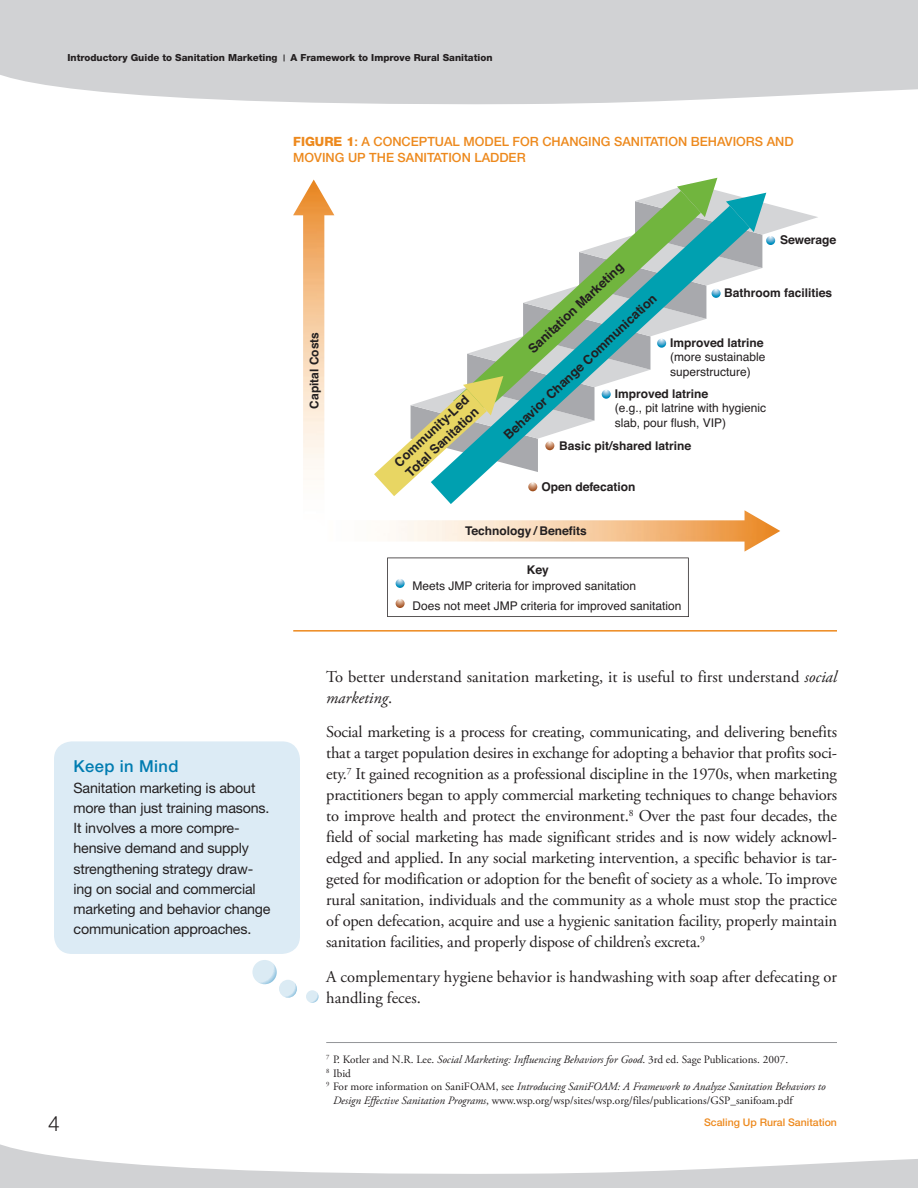
<style>
.page{position:relative;width:918px;height:1188px;background:#fff}
.page>*{position:absolute;margin:0;border:0;box-sizing:border-box;transform-origin:0 0}
.t1{font:300 21px "Helvetica Neue";color:#231f20}
.t2{font:16.5px/21px "Adobe Garamond Pro";color:#231f20}
.t3{font:500 16.5px "Helvetica Neue";letter-spacing:.025em;color:#007cb1}
.t4{font:14.25px/20.2px "Helvetica Neue";letter-spacing:-.01em;color:#231f20}
.t5{font:500 12.75px/16.5px "Helvetica Neue";color:#ed891d}
.t6{font:700 12.75px/15.3px "Helvetica";color:#231f20}
.t7{font:12px/14.4px "Helvetica";color:#231f20}
.t8{font:700 12px "Helvetica";color:#231f20}
.t9{font:11.25px "Adobe Garamond Pro";color:#231f20}
.t10{font:italic 11.25px "Adobe Garamond Pro";color:#231f20}
.t11{font:500 10.5px "Helvetica Neue";color:#ed891d}
.t12{font:800 9.75px "Helvetica Neue";color:#231f20}
.s1{font-weight:800}
.s2{font-style:italic}
.s3{font-style:normal}
</style>
<div class="page">
<svg style="left:0;top:1144px;width:917px;height:44px"></svg>
<div style="left:0;top:0;width:918px;height:105px;background:#d1d2d4"></div>
<svg style="left:917px;top:1159px;width:1px;height:29px"></svg>
<img style="left:293px;top:180px;width:41px;height:290px">
<img style="left:398px;top:510px;width:382px;height:42px">
<svg style="left:387px;top:558px;width:302px;height:59px"></svg>
<svg style="left:374px;top:178px;width:444px;height:318px"></svg>
<hr style="left:293px;top:630px;width:544px;height:2px;background:#ed891d">
<div style="left:54px;top:741px;width:246px;height:213px;background:#dcebf5;border-radius:18px"></div>
<svg style="left:252px;top:960px;width:25px;height:24px"></svg>
<svg style="left:306px;top:990px;width:13px;height:13px"></svg>
<svg style="left:279px;top:980px;width:18px;height:18px"></svg>
<hr style="left:326px;top:1042px;width:511px;height:1px;background:#939598">
<p class="t12" style="left:68px;top:55px;width:212px">Introductory Guide to Sanitation Marketing</p>
<p class="t12" style="left:291px;top:55px;width:203px">A Framework to Improve Rural Sanitation</p>
<p class="t5" style="left:293px;top:134px;width:502px"><span class="s1">FIGURE 1</span>: A CONCEPTUAL MODEL FOR CHANGING SANITATION BEHAVIORS AND<br>MOVING UP THE SANITATION LADDER</p>
<p class="t3" style="left:74px;top:760px;width:107px">Keep in Mind</p>
<p class="t4" style="left:74px;top:779px;width:199px">Sanitation marketing is about more than just training masons.<br>It involves a more compre&shy;hensive demand and supply strengthening strategy draw&shy;ing on social and commercial marketing and behavior change communication approaches.</p>
<p class="t8" style="left:310px;top:409px;width:78px;rotate:-90deg">Capital Costs</p>
<p class="t6" style="left:392px;top:459px;width:99px;rotate:-43deg">Community-Led<br>Total Sanitation</p>
<p class="t8" style="left:780px;top:236px;width:58px">Sewerage</p>
<p class="t6" style="left:526px;top:346px;width:127px;rotate:-43deg">Sanitation Marketing</p>
<p class="t8" style="left:724px;top:289px;width:110px">Bathroom facilities</p>
<p class="t6" style="left:501px;top:432px;width:206px;rotate:-43deg">Behavior Change Communication</p>
<p class="t8" style="left:670px;top:338px;width:95px">Improved latrine</p>
<p class="t7" style="left:670px;top:351px;width:97px">(more sustainable superstructure)</p>
<p class="t8" style="left:615px;top:389px;width:95px">Improved latrine</p>
<p class="t7" style="left:615px;top:402px;width:153px">(e.g., pit latrine with hygienic slab, pour flush, VIP)</p>
<p class="t8" style="left:559px;top:442px;width:134px">Basic pit/shared latrine</p>
<p class="t8" style="left:541px;top:482px;width:95px">Open defecation</p>
<p class="t8" style="left:465px;top:526px;width:123px">Technology / Benefits</p>
<p class="t8" style="left:527px;top:565px;width:24px">Key</p>
<p class="t7" style="left:412px;top:577px;width:271px;line-height:20.1px">Meets JMP criteria for improved sanitation<br>Does not meet JMP criteria for improved sanitation</p>
<p class="t2" style="left:326px;top:667px;width:512px">To better understand sanitation marketing, it is useful to first understand <span class="s2">social marketing</span>.</p>
<p class="t2" style="left:326px;top:722px;width:512px;text-align:justify">Social marketing is a process for creating, communicating, and delivering benefits that a target population desires in exchange for adopting a behavior that profits soci&shy;ety.<sup>7</sup> It gained recognition as a professional discipline in the 1970s, when marketing practitioners began to apply commercial marketing techniques to change behaviors to improve health and protect the environment.<sup>8</sup> Over the past four decades, the field of social marketing has made significant strides and is now widely acknowl&shy;edged and applied. In any social marketing intervention, a specific behavior is tar&shy;geted for modification or adoption for the benefit of society as a whole. To improve rural sanitation, individuals and the community as a whole must stop the practice of open defecation, acquire and use a hygienic sanitation facility, properly maintain sanitation facilities, and properly dispose of children’s excreta.<sup>9</sup></p>
<p class="t2" style="left:326px;top:967px;width:512px">A complementary hygiene behavior is handwashing with soap after defecating or handling feces.</p>
<p class="t9" style="left:326px;top:1054px;width:463px"><sup>7</sup> P. Kotler and N.R. Lee. <span class="s2">Social Marketing: Influencing Behaviors for Good</span>. 3rd ed. Sage Publications. 2007.</p>
<p class="t9" style="left:326px;top:1068px;width:26px"><sup>8</sup> Ibid</p>
<p class="t10" style="left:326px;top:1081px;width:501px"><sup>9</sup> <span class="s3">For more information on SaniFOAM, see</span> Introducing SaniFOAM: A Framework to Analyze Sanitation Behaviors to</p>
<p class="t9" style="left:333px;top:1095px;width:461px"><span class="s2">Design Effective Sanitation Programs</span>, www.wsp.org/wsp/sites/wsp.org/files/publications/GSP_sanifoam.pdf</p>
<p class="t1" style="left:48px;top:1116px;width:13px">4</p>
<p class="t11" style="left:704px;top:1118px;width:134px">Scaling Up Rural Sanitation</p>
</div>
